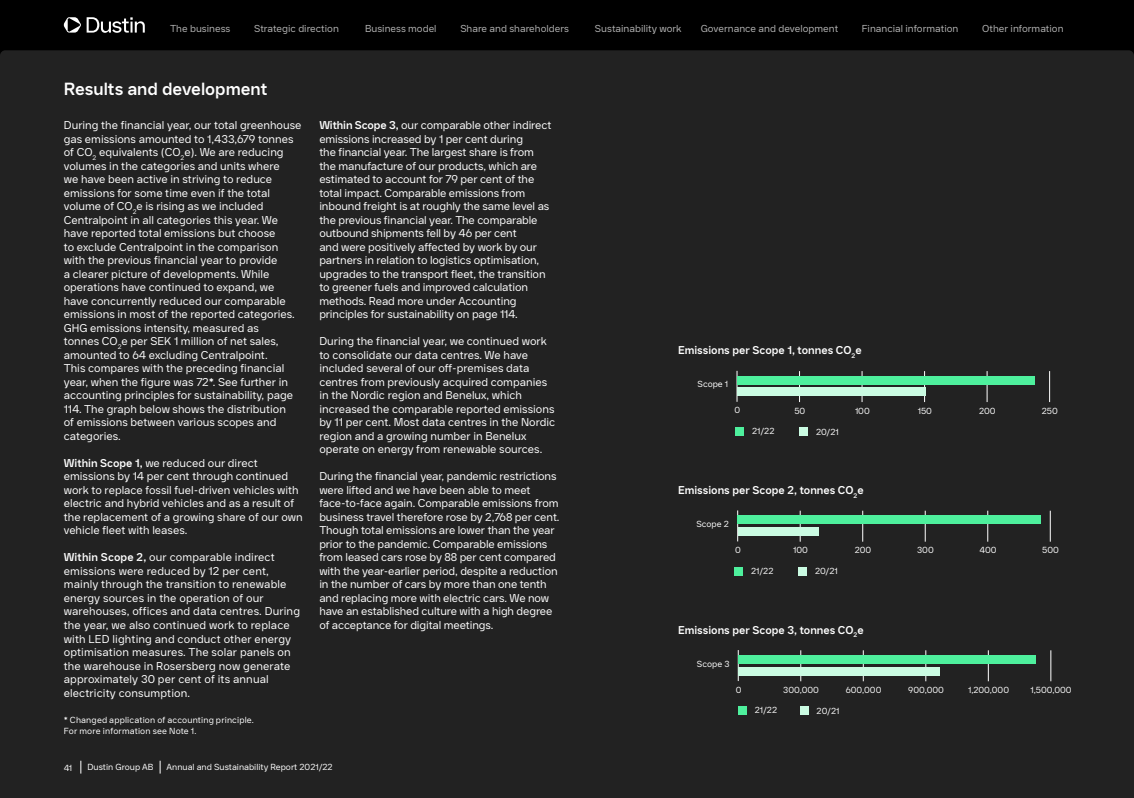
<style>
.page{position:relative;width:1134px;height:798px;background:#fff}
.page>*{position:absolute;margin:0;border:0;box-sizing:border-box;transform-origin:0 0}
.t1{font:700 17.5px "Dustin Sans";color:#fff}
.t2{font:11.25px/13.5px "Dustin Sans";color:#fff}
.t3{font:700 11.25px "Dustin Sans";color:#fff}
.t4{font:10px "Dustin Sans";color:#b4b4b4}
.bröd{font:8.75px/11.2px "Dustin Sans";color:#fff}
.s1{font-weight:700}
</style>
<div class="page">
<div style="left:1px;top:56px;width:1133px;height:741px;background:#222"></div>
<div style="left:800px;top:706px;width:8px;height:8px;background:#cafbe2"></div>
<div style="left:738px;top:706px;width:9px;height:8px;background:#4ef09d"></div>
<hr style="left:738px;top:649px;width:1px;height:31px;background:#fff">
<hr style="left:863px;top:650px;width:1px;height:31px;background:#fff">
<hr style="left:800px;top:650px;width:1px;height:31px;background:#fff">
<hr style="left:925px;top:650px;width:1px;height:31px;background:#fff">
<hr style="left:988px;top:650px;width:1px;height:31px;background:#fff">
<hr style="left:1050px;top:650px;width:1px;height:31px;background:#fff">
<div style="left:738px;top:666px;width:201px;height:8px;background:#cafbe2"></div>
<div style="left:738px;top:655px;width:298px;height:8px;background:#4ef09d"></div>
<div style="left:800px;top:427px;width:8px;height:8px;background:#cafbe2"></div>
<div style="left:736px;top:427px;width:8px;height:8px;background:#4ef09d"></div>
<hr style="left:737px;top:370px;width:1px;height:31px;background:#fff">
<hr style="left:862px;top:371px;width:1px;height:31px;background:#fff">
<hr style="left:799px;top:371px;width:1px;height:31px;background:#fff">
<hr style="left:987px;top:371px;width:1px;height:31px;background:#fff">
<hr style="left:924px;top:371px;width:1px;height:31px;background:#fff">
<hr style="left:1049px;top:371px;width:1px;height:31px;background:#fff">
<div style="left:737px;top:387px;width:188px;height:8px;background:#cafbe2"></div>
<div style="left:737px;top:376px;width:298px;height:8px;background:#4ef09d"></div>
<div style="left:799px;top:567px;width:8px;height:8px;background:#cafbe2"></div>
<div style="left:735px;top:567px;width:8px;height:8px;background:#4ef09d"></div>
<hr style="left:737px;top:510px;width:1px;height:31px;background:#fff">
<hr style="left:862px;top:510px;width:1px;height:31px;background:#fff">
<hr style="left:800px;top:510px;width:1px;height:31px;background:#fff">
<hr style="left:987px;top:510px;width:1px;height:31px;background:#fff">
<hr style="left:925px;top:510px;width:1px;height:31px;background:#fff">
<hr style="left:1050px;top:510px;width:1px;height:31px;background:#fff">
<div style="left:738px;top:527px;width:81px;height:8px;background:#cafbe2"></div>
<div style="left:738px;top:515px;width:303px;height:8px;background:#4ef09d"></div>
<svg style="left:81px;top:760px;width:1px;height:13px"></svg>
<svg style="left:160px;top:760px;width:1px;height:13px"></svg>
<svg style="left:0;top:56px;width:1px;height:741px"></svg>
<svg style="left:0;top:0;width:1134px;height:56px;background:#030303"></svg>
<svg style="left:87px;top:17px;width:58px;height:16px"></svg>
<svg style="left:64px;top:17px;width:17px;height:16px"></svg>
<p class="t4" style="left:170px;top:22px;width:62px">The business</p>
<p class="t4" style="left:254px;top:22px;width:86px">Strategic direction</p>
<p class="t4" style="left:365px;top:22px;width:73px">Business model</p>
<p class="t4" style="left:460px;top:22px;width:110px">Share and shareholders</p>
<p class="t4" style="left:595px;top:22px;width:88px">Sustainability work</p>
<p class="t4" style="left:701px;top:22px;width:139px">Governance and development</p>
<p class="t4" style="left:862px;top:22px;width:98px">Financial information</p>
<p class="t4" style="left:982px;top:22px;width:83px">Other information</p>
<p class="t1" style="left:64px;top:77px;width:205px">Results and development</p>
<p class="t2" style="left:64px;top:118px;width:239px">During the financial year, our total greenhouse gas emissions amounted to 1,433,679 tonnes of CO<sub>2</sub> equivalents (CO<sub>2</sub>e). We are reducing volumes in the categories and units where<br>we have been active in striving to reduce emissions for some time even if the total volume of CO<sub>2</sub>e is rising as we included Centralpoint in all categories this year. We have reported total emissions but choose<br>to exclude Centralpoint in the comparison with the previous financial year to provide<br>a clearer picture of developments. While operations have continued to expand, we have concurrently reduced our comparable emissions in most of the reported categories.<br>GHG emissions intensity, measured as<br>tonnes CO<sub>2</sub>e per SEK 1 million of net sales, amounted to 64 excluding Centralpoint.<br>This compares with the preceding financial year, when the figure was 72*. See further in accounting principles for sustainability, page 114. The graph below shows the distribution<br>of emissions between various scopes and categories.</p>
<p class="t2" style="left:64px;top:456px;width:241px"><span class="s1">Within Scope 1,</span> we reduced our direct emissions by 14 per cent through continued work to replace fossil fuel-driven vehicles with electric and hybrid vehicles and as a result of the replacement of a growing share of our own vehicle fleet with leases.</p>
<p class="t2" style="left:64px;top:550px;width:238px"><span class="s1">Within Scope 2,</span> our comparable indirect emissions were reduced by 12 per cent, mainly through the transition to renewable energy sources in the operation of our warehouses, offices and data centres. During the year, we also continued work to replace with LED lighting and conduct other energy optimisation measures. The solar panels on the warehouse in Rosersberg now generate approximately 30 per cent of its annual electricity consumption.</p>
<p class="t2" style="left:319px;top:118px;width:234px"><span class="s1">Within Scope 3,</span> our comparable other indirect emissions increased by 1 per cent during<br>the financial year. The largest share is from the manufacture of our products, which are estimated to account for 79 per cent of the total impact. Comparable emissions from inbound freight is at roughly the same level as the previous financial year. The comparable outbound shipments fell by 46 per cent<br>and were positively affected by work by our partners in relation to logistics optimisation, upgrades to the transport fleet, the transition to greener fuels and improved calculation methods. Read more under Accounting principles for sustainability on page 114.</p>
<p class="t2" style="left:319px;top:334px;width:237px">During the financial year, we continued work to consolidate our data centres. We have included several of our off-premises data centres from previously acquired companies in the Nordic region and Benelux, which increased the comparable reported emissions by 11 per cent. Most data centres in the Nordic region and a growing number in Benelux operate on energy from renewable sources.</p>
<p class="t2" style="left:319px;top:469px;width:242px">During the financial year, pandemic restrictions were lifted and we have been able to meet face-to-face again. Comparable emissions from business travel therefore rose by 2,768 per cent.<br>Though total emissions are lower than the year prior to the pandemic. Comparable emissions from leased cars rose by 88 per cent compared with the year-earlier period, despite a reduction in the number of cars by more than one tenth and replacing more with electric cars. We now have an established culture with a high degree of acceptance for digital meetings.</p>
<p class="bröd" style="left:64px;top:714px;width:192px">* Changed application of accounting principle.<br>For more information see Note 1.</p>
<p class="bröd" style="left:64px;top:762px;width:10px">41</p>
<p class="bröd" style="left:87px;top:761px;width:68px">Dustin Group AB</p>
<p class="bröd" style="left:167px;top:761px;width:168px">Annual and Sustainability Report 2021/22</p>
<p class="t3" style="left:678px;top:343px;width:185px">Emissions per Scope 1, tonnes CO<sub>2</sub>e</p>
<p class="bröd" style="left:697px;top:378px;width:32px">Scope 1</p>
<p class="bröd" style="left:734px;top:404px;width:7px">0</p>
<p class="bröd" style="left:794px;top:405px;width:12px">50</p>
<p class="bröd" style="left:855px;top:405px;width:16px">100</p>
<p class="bröd" style="left:918px;top:405px;width:16px">150</p>
<p class="bröd" style="left:979px;top:405px;width:18px">200</p>
<p class="bröd" style="left:1042px;top:405px;width:18px">250</p>
<p class="bröd" style="left:752px;top:425px;width:24px">21/22</p>
<p class="bröd" style="left:816px;top:426px;width:24px">20/21</p>
<p class="t3" style="left:678px;top:482px;width:187px">Emissions per Scope 2, tonnes CO<sub>2</sub>e</p>
<p class="bröd" style="left:696px;top:518px;width:34px">Scope 2</p>
<p class="bröd" style="left:735px;top:544px;width:7px">0</p>
<p class="bröd" style="left:793px;top:544px;width:16px">100</p>
<p class="bröd" style="left:855px;top:544px;width:18px">200</p>
<p class="bröd" style="left:917px;top:544px;width:18px">300</p>
<p class="bröd" style="left:979px;top:544px;width:19px">400</p>
<p class="bröd" style="left:1042px;top:544px;width:18px">500</p>
<p class="bröd" style="left:751px;top:565px;width:24px">21/22</p>
<p class="bröd" style="left:815px;top:565px;width:24px">20/21</p>
<p class="t3" style="left:678px;top:622px;width:187px">Emissions per Scope 3, tonnes CO<sub>2</sub>e</p>
<p class="bröd" style="left:697px;top:658px;width:34px">Scope 3</p>
<p class="bröd" style="left:736px;top:683px;width:7px">0</p>
<p class="bröd" style="left:783px;top:684px;width:37px">300,000</p>
<p class="bröd" style="left:846px;top:684px;width:37px">600,000</p>
<p class="bröd" style="left:908px;top:684px;width:37px">900,000</p>
<p class="bröd" style="left:968px;top:684px;width:43px">1,200,000</p>
<p class="bröd" style="left:1030px;top:684px;width:43px">1,500,000</p>
<p class="bröd" style="left:755px;top:704px;width:24px">21/22</p>
<p class="bröd" style="left:817px;top:705px;width:24px">20/21</p>
</div>
